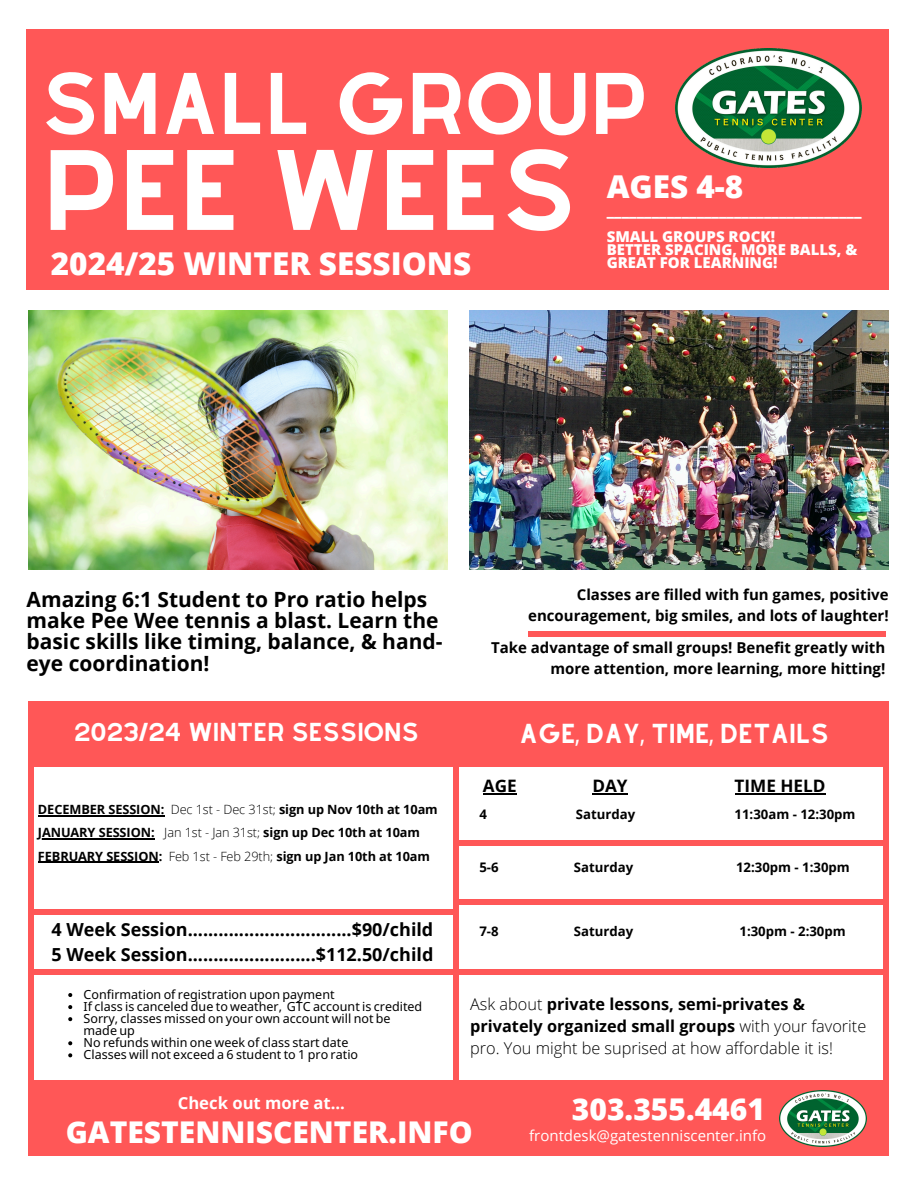
<style>
.page{position:relative;width:918px;height:1188px;background:#fff}
.page>*{position:absolute;margin:0;border:0;box-sizing:border-box;transform-origin:0 0}
.t1{font:99.75px "Alyssum Sans";color:#fff}
.t2{font:700 80.1px "Open Sans";color:#ff5757}
.t3{font:700 79.65px "Open Sans";color:#ff5757}
.t4{font:700 78.9px "Open Sans";color:#ff5757}
.t5{font:76.35px "Alyssum Sans";color:#fff}
.t6{font:800 31.5px "Open Sans";color:#fff}
.t7{font:800 30px "Open Sans";color:#fff}
.t8{font:24px "Alyssum Sans";color:#fff}
.t9{font:22.65px "Alyssum Sans";color:#fff}
.t10{font:700 21px/21.3px "Open Sans";color:#000}
.t11{font:700 18px "Open Sans";color:#000}
.t12{font:700 17.1px "Open Sans";color:#000}
.t13{font:700 16.65px "Open Sans";color:#fff}
.t14{font:300 16.35px/22.5px "Open Sans";color:#000}
.t15{font:700 15px/20.2px "Open Sans";color:#000;text-align:right}
.t16{font:800 15px/12.9px "Open Sans";color:#fff}
.t17{font:15px "Open Sans";color:#fff}
.t18{font:700 13.2px "Open Sans";color:#000}
.t19{font:700 12.75px/23.4px "Open Sans";letter-spacing:-.005em;color:#000}
.t20{font:12.6px/12px "Noto Sans";color:#000}
.s1{font-weight:300}
.s2{font-weight:700}
</style>
<div class="page">
<div style="left:27px;top:29px;width:862px;height:261px;background:#ff5757"></div>
<img style="left:675px;top:48px;width:186px;height:119px">
<div style="left:28px;top:701px;width:860px;height:66px;background:#ff5757"></div>
<div style="left:28px;top:1081px;width:860px;height:75px;background:#ff5757"></div>
<img style="left:780px;top:1090px;width:86px;height:57px">
<img style="left:28px;top:310px;width:420px;height:259px">
<img style="left:470px;top:310px;width:418px;height:259px">
<svg style="left:68px;top:993px;width:4px;height:4px"></svg>
<svg style="left:68px;top:1005px;width:4px;height:4px"></svg>
<svg style="left:68px;top:1017px;width:4px;height:4px"></svg>
<svg style="left:68px;top:1041px;width:4px;height:4px"></svg>
<svg style="left:68px;top:1053px;width:4px;height:4px"></svg>
<hr style="left:483px;top:793px;width:34px;height:1px;background:#000">
<hr style="left:592px;top:793px;width:36px;height:1px;background:#000">
<hr style="left:735px;top:793px;width:91px;height:1px;background:#000">
<hr style="left:38px;top:815px;width:126px;height:1px;background:#000">
<hr style="left:38px;top:839px;width:117px;height:1px;background:#000">
<hr style="left:38px;top:862px;width:121px;height:1px;background:#000">
<p class="t5" style="left:41px;top:58px;width:610px">SMALL GROUP</p>
<p class="t1" style="left:44px;top:130px;width:535px">PEE WEES</p>
<p class="t6" style="left:607px;top:165px;width:138px">AGES 4-8</p>
<p class="t16" style="left:607px;top:204px;width:256px">__________________________________</p>
<p class="t16" style="left:607px;top:230px;width:170px">SMALL GROUPS ROCK!</p>
<p class="t16" style="left:607px;top:243px;width:252px">BETTER SPACING, MORE BALLS, &amp;<br>GREAT FOR LEARNING!</p>
<h4 class="t6" style="left:51px;top:241px;width:422px">2024/25 WINTER SESSIONS</h4>
<p class="t10" style="left:27px;top:588px;width:418px">Amazing 6:1 Student to Pro ratio helps make Pee Wee tennis a blast. Learn the basic skills like timing, balance, &amp; hand&shy;eye coordination!</p>
<p class="t15" style="left:528px;top:584px;width:362px">Classes are filled with fun games, positive encouragement, big smiles, and lots of laughter!</p>
<h2 class="t4" style="left:529px;top:540px;width:359px">___________</h2>
<p class="t15" style="left:491px;top:637px;width:396px">Take advantage of small groups! Benefit greatly with more attention, more learning, more hitting!</p>
<h1 class="t4" style="left:362px;top:1097px;width:391px;rotate:-90deg">____________</h1>
<p class="t4" style="left:792px;top:1098px;width:391px;rotate:-90deg">____________</p>
<p class="t4" style="left:-63px;top:1108px;width:391px;rotate:-90deg">____________</p>
<h5 class="t9" style="left:74px;top:718px;width:346px">2023/24 WINTER SESSIONS</h5>
<h3 class="t8" style="left:520px;top:719px;width:311px">AGE, DAY, TIME, DETAILS</h3>
<p class="t12" style="left:483px;top:773px;width:35px">AGE</p>
<p class="t12" style="left:592px;top:773px;width:37px">DAY</p>
<p class="t12" style="left:735px;top:773px;width:92px">TIME HELD</p>
<p class="t19" style="left:38px;top:797px;width:401px">DECEMBER SESSION: <span class="s1">Dec 1st - Dec 31st;</span> sign up Nov 10th at 10am<br>JANUARY SESSION: <span class="s1">Jan 1st - Jan 31st;</span> sign up Dec 10th at 10am<br>FEBRUARY SESSION: <span class="s1">Feb 1st - Feb 29th;</span> sign up Jan 10th at 10am</p>
<p class="t18" style="left:479px;top:805px;width:9px">4</p>
<p class="t18" style="left:576px;top:805px;width:61px">Saturday</p>
<p class="t18" style="left:735px;top:805px;width:122px">11:30am - 12:30pm</p>
<p class="t18" style="left:479px;top:858px;width:21px">5-6</p>
<p class="t18" style="left:574px;top:858px;width:61px">Saturday</p>
<p class="t18" style="left:736px;top:858px;width:115px">12:30pm - 1:30pm</p>
<p class="t2" style="left:455px;top:748px;width:429px">_____________</p>
<h6 class="t2" style="left:455px;top:806px;width:429px">_____________</h6>
<p class="t3" style="left:32px;top:817px;width:427px">_____________</p>
<p class="t11" style="left:52px;top:917px;width:383px">4 Week Session................................$90/child</p>
<p class="t11" style="left:52px;top:941px;width:383px">5 Week Session.........................$112.50/child</p>
<p class="t18" style="left:479px;top:922px;width:21px">7-8</p>
<p class="t18" style="left:574px;top:922px;width:61px">Saturday</p>
<p class="t18" style="left:740px;top:922px;width:108px">1:30pm - 2:30pm</p>
<p class="t2" style="left:32px;top:877px;width:857px">__________________________</p>
<p class="t20" style="left:84px;top:988px;width:253px">Confirmation of registration upon payment</p>
<p class="t20" style="left:84px;top:1000px;width:340px">If class is canceled due to weather, GTC account is credited</p>
<p class="t20" style="left:84px;top:1012px;width:309px">Sorry, classes missed on your own account will not be</p>
<p class="t20" style="left:84px;top:1024px;width:266px">made up<br>No refunds within one week of class start date</p>
<p class="t20" style="left:84px;top:1048px;width:276px">Classes will not exceed a 6 student to 1 pro ratio</p>
<p class="t14" style="left:470px;top:992px;width:398px">Ask about <span class="s2">private lessons, semi-privates &amp; privately organized small groups</span> with your favorite pro. You might be suprised at how affordable it is!</p>
<p class="t13" style="left:178px;top:1091px;width:169px">Check out more at...</p>
<p class="t7" style="left:66px;top:1111px;width:408px">GATESTENNISCENTER.INFO</p>
<p class="t7" style="left:572px;top:1088px;width:194px">303.355.4461</p>
<h5 class="t17" style="left:529px;top:1125px;width:239px">frontdesk@gatestenniscenter.info</h5>
</div>
